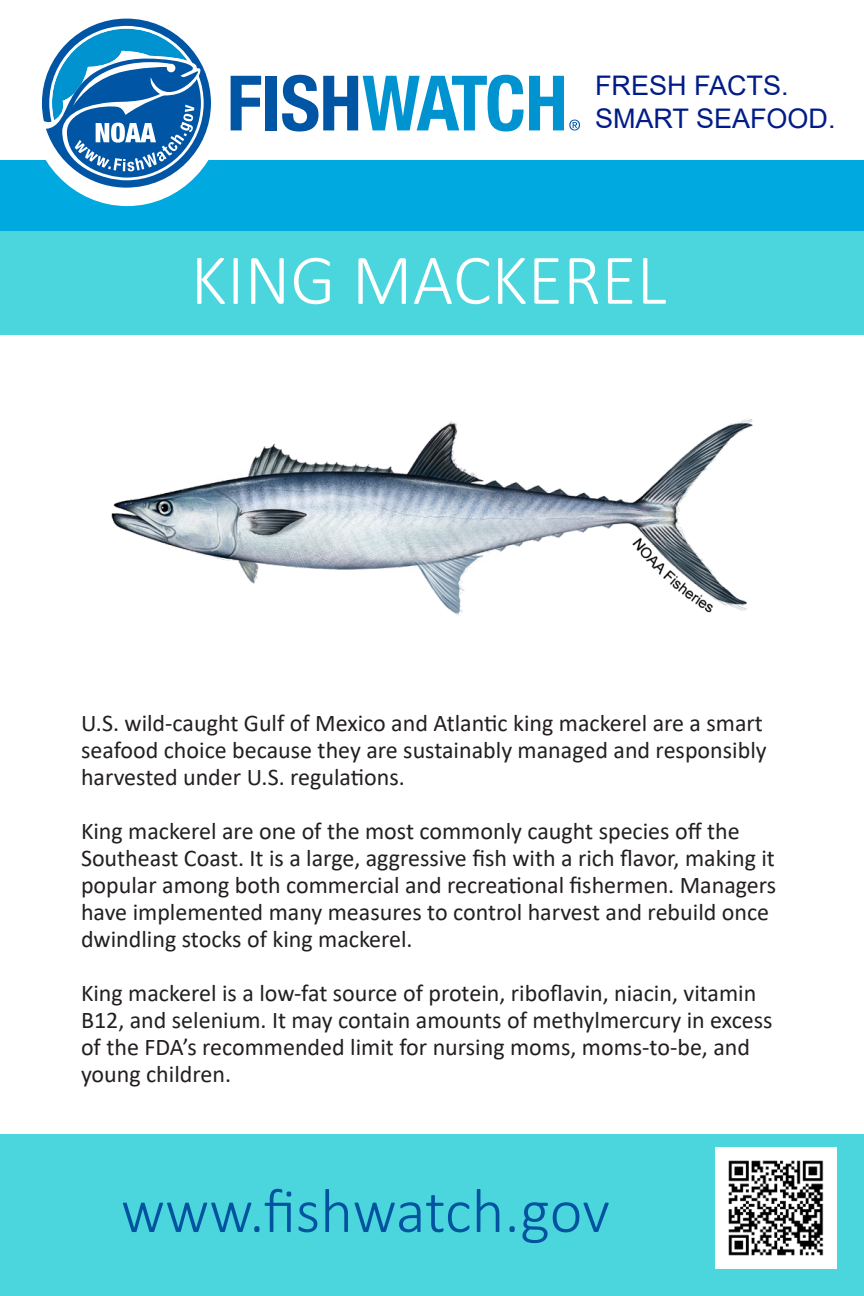
<style>
.page{position:relative;width:864px;height:1296px;background:#fff}
.page>*{position:absolute;margin:0;border:0;box-sizing:border-box;transform-origin:0 0}
.Name{font:300 72px "Calibri";color:#fff}
.t1{font:300 63px "Calibri";letter-spacing:-.005em;color:#0153a0}
.t2{font:27px "Arial";color:#001c88}
.t3{font:24px/27px "Calibri";color:#231f20}
</style>
<div class="page">
<div style="left:0;top:160px;width:864px;height:72px;background:#00a9e0"></div>
<div style="left:30px;top:4px;width:194px;height:202px;background:#fff;border-radius:50%"></div>
<div style="left:0;top:232px;width:864px;height:103px;background:#4bd5dc"></div>
<div style="left:0;top:1134px;width:864px;height:162px;background:#4bd5dc"></div>
<svg style="left:231px;top:76px;width:30px;height:54px"></svg>
<div style="left:266px;top:76px;width:11px;height:54px;background:#0155a5"></div>
<svg style="left:42px;top:19px;width:169px;height:169px"></svg>
<svg style="left:282px;top:75px;width:298px;height:57px"></svg>
<img style="left:716px;top:1148px;width:121px;height:121px">
<img style="left:111px;top:419px;width:642px;height:197px">
<p class="t2" style="left:595px;top:67px;width:195px">FRESH FACTS.</p>
<p class="t2" style="left:595px;top:100px;width:242px">SMART SEAFOOD.</p>
<p class="Name" style="left:191px;top:235px;width:478px">KING MACKEREL</p>
<p class="t3" style="left:81px;top:709px;width:687px">U.S. wild-caught Gulf of Mexico and Atlantic king mackerel are a smart seafood choice because they are sustainably managed and responsibly harvested under U.S. regulations.</p>
<p class="t3" style="left:81px;top:817px;width:697px">King mackerel are one of the most commonly caught species off the Southeast Coast. It is a large, aggressive fish with a rich flavor, making it popular among both commercial and recreational fishermen. Managers have implemented many measures to control harvest and rebuild once dwindling stocks of king mackerel.</p>
<p class="t3" style="left:81px;top:979px;width:693px">King mackerel is a low-fat source of protein, riboflavin, niacin, vitamin B12, and selenium. It may contain amounts of methylmercury in excess of the FDA’s recommended limit for nursing moms, moms-to-be, and young children.</p>
<h2 class="t1" style="left:121px;top:1172px;width:490px">www.fishwatch.gov</h2>
</div>
